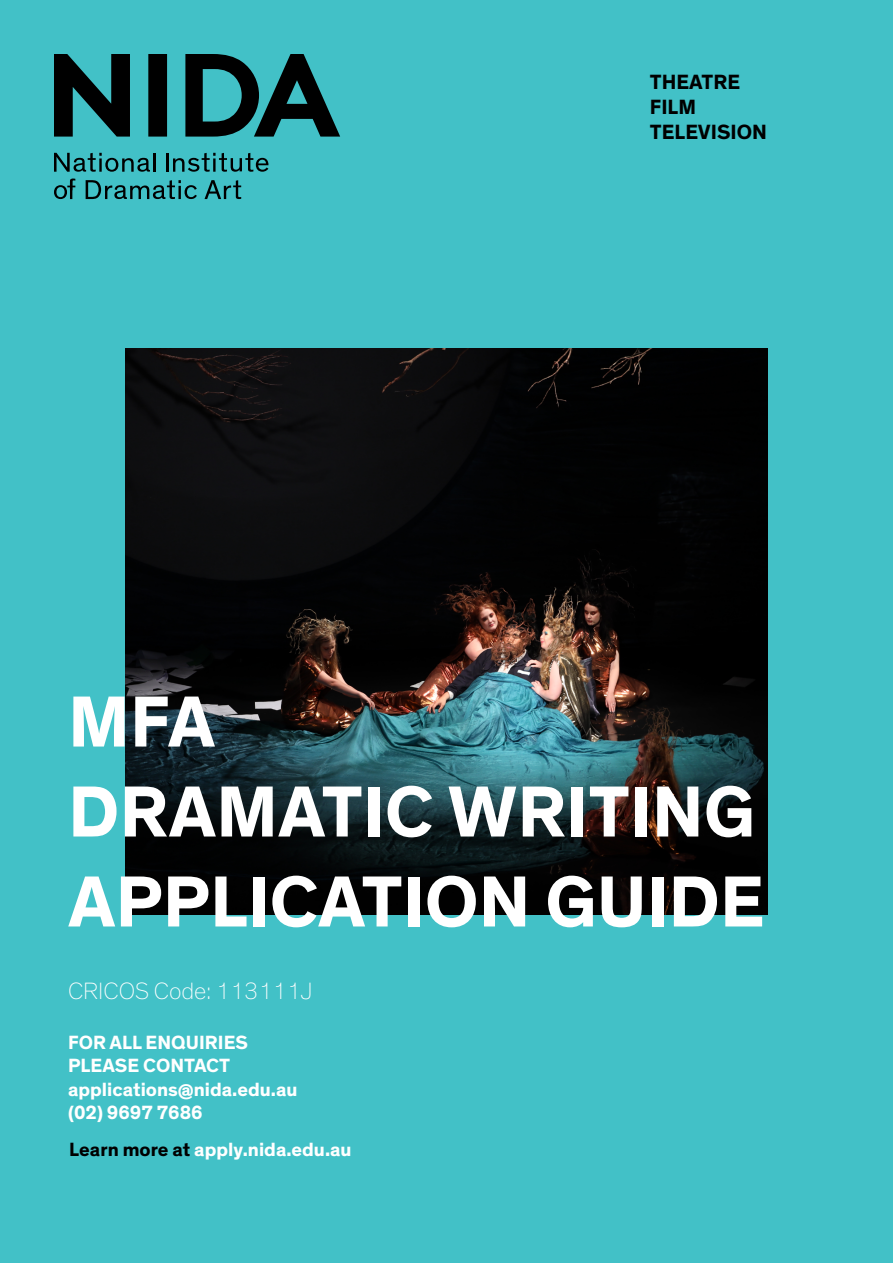
<style>
.page{position:relative;width:893px;height:1263px;background:#42c1c7}
.page>*{position:absolute;margin:0;border:0;box-sizing:border-box;transform-origin:0 0}
.t1{font:700 73.5px/90px "Theinhardt";color:#fff}
.t2{font:100 24px "Theinhardt";color:#fff}
.t3{font:700 21px/25.2px "Theinhardt";color:#000}
.t4{font:700 19.5px/23.4px "Theinhardt";color:#fff}
.s1{color:#000}
</style>
<div class="page">
<svg style="left:54px;top:153px;width:102px;height:19px"></svg>
<svg style="left:167px;top:153px;width:101px;height:19px"></svg>
<svg style="left:86px;top:180px;width:111px;height:19px"></svg>
<svg style="left:205px;top:180px;width:36px;height:19px"></svg>
<svg style="left:54px;top:179px;width:21px;height:20px"></svg>
<svg style="left:54px;top:54px;width:286px;height:83px"></svg>
<img style="left:125px;top:349px;width:643px;height:565px">
<p class="t3" style="left:650px;top:70px;width:119px">THEATRE<br>FILM<br>TELEVISION</p>
<h1 class="t1" style="left:68px;top:679px;width:698px">MFA<br>DRAMATIC WRITING<br>APPLICATION GUIDE</h1>
<p class="t2" style="left:68px;top:977px;width:246px">CRICOS Code: 113111J</p>
<p class="t4" style="left:68px;top:1031px;width:231px">FOR ALL ENQUIRIES<br>PLEASE CONTACT applications@nida.edu.au (02) 9697 7686</p>
<p class="t4" style="left:69px;top:1138px;width:284px"><span class="s1">Learn more at</span> apply.nida.edu.au</p>
</div>
